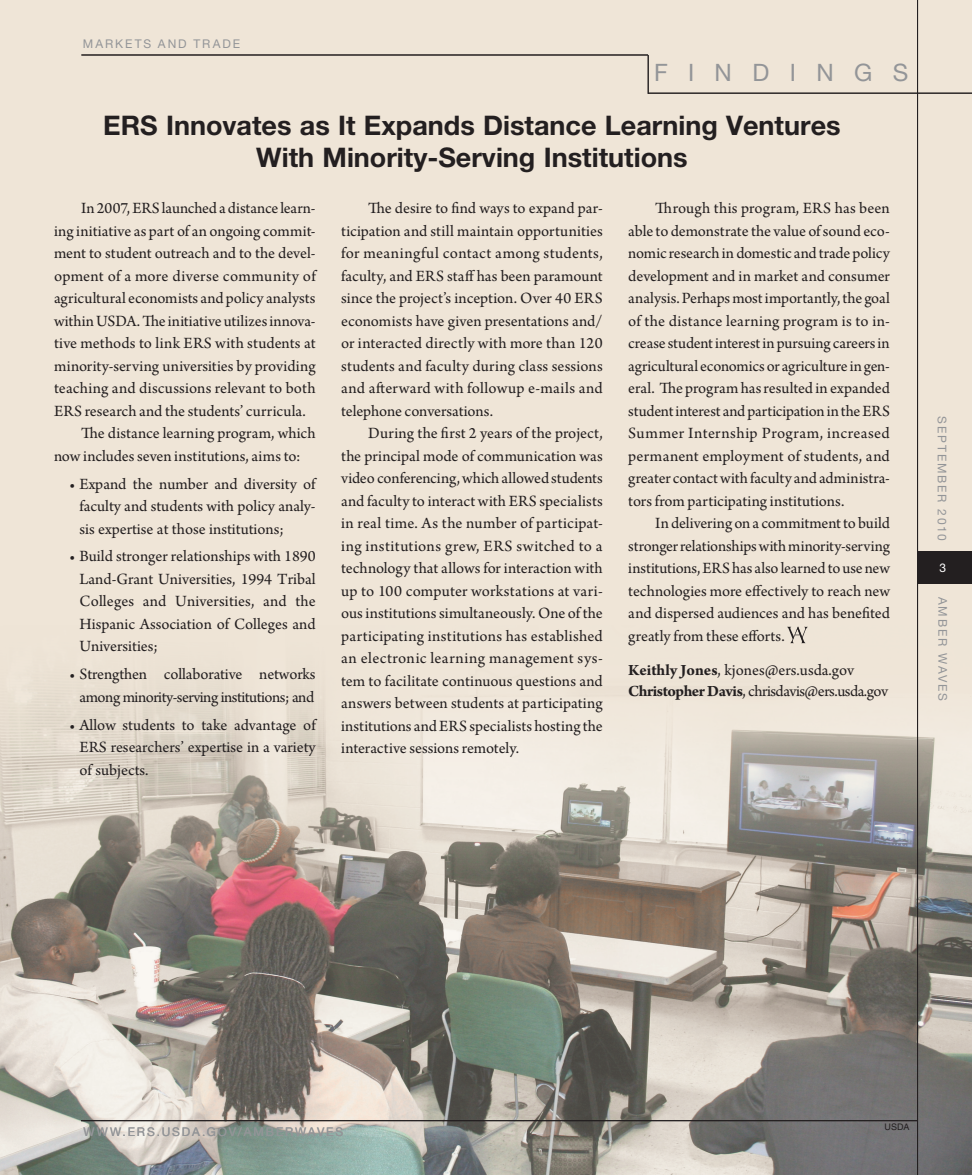
<style>
.page{position:relative;width:972px;height:1175px;background:#fff}
.page>*{position:absolute;margin:0;border:0;box-sizing:border-box;transform-origin:0 0}
.Findings_Title{font:700 27px/32.4px "Helvetica Neue";color:#231f20;text-align:center}
.t1{font:24px "Helvetica Neue";letter-spacing:.85em;color:#939598}
.BodyText{font:16.5px/22.5px "Arno Pro";color:#231f20;text-align:justify}
.Ftr_4_bullet{font:16.5px/22.5px "Arno Pro";color:#231f20;text-align:justify}
.Ftr_4_bullet-2{font:16.5px/22.5px "Arno Pro";letter-spacing:-.03em;color:#231f20;text-align:center}
.Findings_authors{font:16.5px "Arno Pro";letter-spacing:-.03em;color:#231f20}
.Findings_authors-2{font:16.5px "Arno Pro";color:#231f20}
.t2{font:12px "Helvetica Neue";letter-spacing:.16em;color:#939598}
.t3{font:12px "Helvetica Neue";color:#fff}
.Photo_credits{font:9px "Helvetica";color:#231f20}
.s1{font-weight:700}
</style>
<div class="page">
<div style="left:0;top:0;width:972px;height:1174px;background:#efe5d7"></div>
<img style="left:0;top:584px;width:972px;height:590px">
<hr style="left:81px;top:1120px;width:837px;height:1px;background:#231f20">
<div style="left:918px;top:551px;width:54px;height:33px;background:#231f20"></div>
<hr style="left:917px;top:0;width:1px;height:1174px;background:#231f20">
<hr style="left:648px;top:93px;width:324px;height:1px;background:#231f20">
<hr style="left:648px;top:55px;width:1px;height:39px;background:#231f20">
<hr style="left:81px;top:55px;width:567px;height:1px;background:#231f20">
<svg style="left:787px;top:626px;width:21px;height:17px"></svg>
<img style="left:243px;top:584px;width:486px;height:247px">
<p class="t2" style="left:83px;top:37px;width:159px">MARKETS AND TRADE</p>
<p class="t1" style="left:654px;top:58px;width:256px">FINDINGS</p>
<p class="Findings_Title" style="left:103px;top:109px;width:739px">ERS Innovates as It Expands Distance Learning Ventures<br>With Minority-Serving Institutions</p>
<p class="BodyText" style="left:54px;top:198px;width:263px;text-indent:27px">In 2007, ERS launched a distance learn&shy;ing initiative as part of an ongoing commit&shy;ment to student outreach and to the devel&shy;opment of a more diverse community of agricultural economists and policy analysts within USDA. The initiative utilizes innova&shy;tive methods to link ERS with students at minority-serving universities by providing teaching and discussions relevant to both ERS research and the students’ curricula.</p>
<p class="BodyText" style="left:54px;top:423px;width:263px;text-indent:27px">The distance learning program, which now includes seven institutions, aims to:</p>
<p class="Ftr_4_bullet" style="left:80px;top:473px;width:238px;text-indent:-10px">• Expand the number and diversity of faculty and students with policy analy&shy;sis expertise at those institutions;</p>
<p class="Ftr_4_bullet" style="left:80px;top:546px;width:238px;text-indent:-10px">• Build stronger relationships with 1890<br>Land-Grant Universities, 1994 Tribal Colleges and Universities, and the Hispanic Association of Colleges and Universities;</p>
<p class="Ftr_4_bullet-2" style="left:69px;top:664px;width:248px">• Strengthen collaborative networks among minority-serving institutions; and</p>
<p class="Ftr_4_bullet" style="left:80px;top:714px;width:238px;text-indent:-10px">• Allow students to take advantage of ERS researchers’ expertise in a variety of subjects.</p>
<p class="BodyText" style="left:341px;top:198px;width:263px;text-indent:27px">The desire to find ways to expand par&shy;ticipation and still maintain opportunities for meaningful contact among students, faculty, and ERS staff has been paramount since the project’s inception. Over 40 ERS economists have given presentations and/ or interacted directly with more than 120 students and faculty during class sessions and afterward with followup e-mails and telephone conversations.</p>
<p class="BodyText" style="left:341px;top:423px;width:263px;text-indent:27px">During the first 2 years of the project, the principal mode of communication was video conferencing, which allowed students and faculty to interact with ERS specialists in real time. As the number of participat&shy;ing institutions grew, ERS switched to a technology that allows for interaction with up to 100 computer workstations at vari&shy;ous institutions simultaneously. One of the participating institutions has established an electronic learning management sys&shy;tem to facilitate continuous questions and answers between students at participating institutions and ERS specialists hosting the interactive sessions remotely.</p>
<p class="BodyText" style="left:628px;top:198px;width:263px;text-indent:27px">Through this program, ERS has been able to demonstrate the value of sound eco&shy;nomic research in domestic and trade policy development and in market and consumer analysis. Perhaps most importantly, the goal of the distance learning program is to in&shy;crease student interest in pursuing careers in agricultural economics or agriculture in gen&shy;eral. The program has resulted in expanded student interest and participation in the ERS Summer Internship Program, increased permanent employment of students, and greater contact with faculty and administra&shy;tors from participating institutions.</p>
<p class="BodyText" style="left:628px;top:513px;width:263px;text-indent:27px">In delivering on a commitment to build stronger relationships with minority-serving institutions, ERS has also learned to use new technologies more effectively to reach new and dispersed audiences and has benefited greatly from these efforts.</p>
<p class="Findings_authors-2" style="left:628px;top:661px;width:227px"><span class="s1">Keithly Jones</span>, kjones@ers.usda.gov</p>
<p class="Findings_authors" style="left:628px;top:682px;width:261px"><span class="s1">Christopher Davis</span>, chrisdavis@ers.usda.gov</p>
<p class="t2" style="left:949px;top:416px;width:126px;rotate:90deg">SEPTEMBER 2010</p>
<p class="t3" style="left:940px;top:560px;width:8px">3</p>
<p class="t2" style="left:950px;top:596px;width:106px;rotate:90deg">AMBER WAVES</p>
<p class="t2" style="left:83px;top:1124px;width:261px">WWW.ERS.USDA.GOV/AMBERWAVES</p>
<p class="Photo_credits" style="left:885px;top:1121px;width:26px">USDA</p>
</div>
